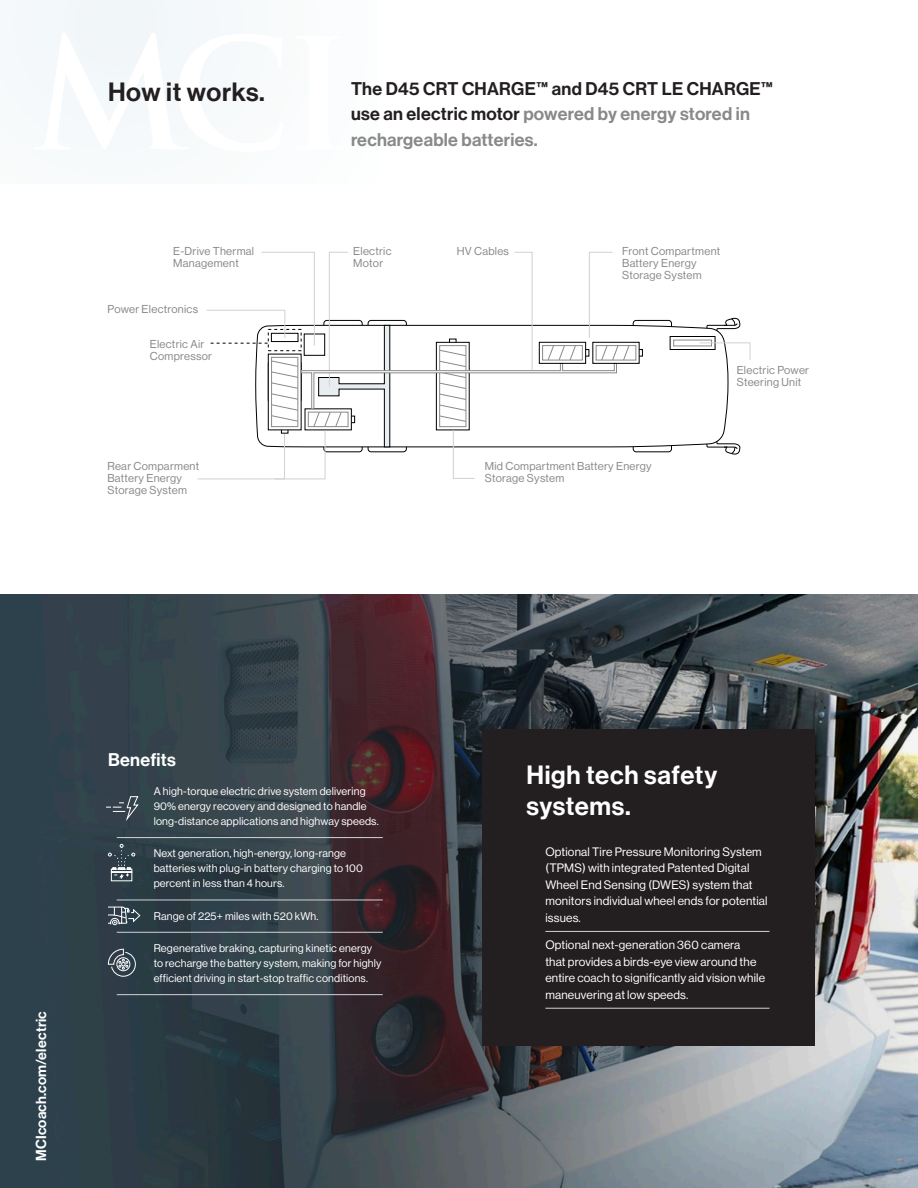
<style>
.page{position:relative;width:918px;height:1188px;background:#fff}
.page>*{position:absolute;margin:0;border:0;box-sizing:border-box;transform-origin:0 0}
.t1{font:25.8px/31px "N Haas Grotesk DS Pro 65 Md";letter-spacing:.025em;color:#fff}
.t2{font:25.8px "N Haas Grotesk DS Pro 65 Md";letter-spacing:.025em;color:#231f20}
.t3{font:18px/25.5px "N Haas Grotesk DS Pro 65 Md";letter-spacing:.015em;color:#231f20}
.t4{font:18px "N Haas Grotesk DS Pro 65 Md";letter-spacing:.015em;color:#fff}
.Side_URL{font:14.25px "N Haas Grotesk DS Pro 65 Md";letter-spacing:.015em;color:#fff}
.t5{font:12px/16.5px "N Haas Grotesk DS Pro 55 Rg";letter-spacing:.015em;color:#fff}
.t6{font:11.25px/12px "N Haas Grotesk DS Pro 55 Rg";letter-spacing:.025em;color:#898989}
.t7{font:10.95px/15px "N Haas Grotesk DS Pro 55 Rg";letter-spacing:.015em;color:#fff}
.s1{color:#8a898a}
</style>
<div class="page">
<svg style="left:13px;top:0;width:206px;height:127px"></svg>
<img style="left:0;top:594px;width:918px;height:594px">
<svg style="left:106px;top:796px;width:33px;height:27px"></svg>
<hr style="left:117px;top:837px;width:266px;height:1px;background:#d2d2d6">
<hr style="left:117px;top:900px;width:266px;height:1px;background:#d2d2d6">
<hr style="left:117px;top:932px;width:266px;height:1px;background:#d2d2d6">
<hr style="left:117px;top:994px;width:266px;height:1px;background:#d2d2d6">
<svg style="left:108px;top:948px;width:28px;height:29px"></svg>
<svg style="left:107px;top:892px;width:34px;height:33px"></svg>
<svg style="left:108px;top:844px;width:27px;height:38px"></svg>
<svg style="left:725px;top:443px;width:16px;height:12px"></svg>
<svg style="left:707px;top:318px;width:34px;height:12px"></svg>
<div style="left:633px;top:320px;width:39px;height:132px;border:1px solid #000;border-radius:3px"></div>
<svg style="left:630px;top:325px;width:99px;height:123px"></svg>
<div style="left:670px;top:336px;width:45px;height:14px;border:1px solid #000"></div>
<div style="left:673px;top:340px;width:39px;height:6px;border:1px solid #898989"></div>
<svg style="left:699px;top:342px;width:52px;height:18px"></svg>
<div style="left:592px;top:342px;width:48px;height:22px;border:1px solid #000"></div>
<div style="left:596px;top:345px;width:40px;height:15px;border:1px solid #898989"></div>
<svg style="left:198px;top:251px;width:432px;height:229px"></svg>
<svg style="left:639px;top:349px;width:4px;height:7px"></svg>
<div style="left:482px;top:729px;width:332px;height:317px;background:#231f20"></div>
<hr style="left:545px;top:931px;width:225px;height:1px;background:#d2d2d6">
<hr style="left:545px;top:1008px;width:225px;height:1px;background:#d2d2d6">
<h2 class="t2" style="left:108px;top:77px;width:158px">How it works.</h2>
<h3 class="t3" style="left:351px;top:76px;width:424px">The D45 CRT CHARGE™ and D45 CRT LE CHARGE™ use an electric motor <span class="s1">powered by energy stored in rechargeable batteries.</span></h3>
<p class="t6" style="left:173px;top:245px;width:82px">E-Drive Thermal<br>Management</p>
<p class="t6" style="left:622px;top:245px;width:100px">Front Compartment<br>Battery Energy<br>Storage System</p>
<p class="t6" style="left:457px;top:245px;width:54px">HV Cables</p>
<p class="t6" style="left:353px;top:245px;width:40px">Electric<br>Motor</p>
<p class="t6" style="left:107px;top:304px;width:92px">Power Electronics</p>
<p class="t6" style="left:150px;top:338px;width:64px">Electric Air<br>Compressor</p>
<p class="t6" style="left:107px;top:460px;width:93px">Rear Comparment<br>Battery Energy<br>Storage System</p>
<p class="t6" style="left:485px;top:460px;width:168px">Mid Compartment Battery Energy<br>Storage System</p>
<p class="t6" style="left:737px;top:364px;width:74px">Electric Power<br>Steering Unit</p>
<p class="Side_URL" style="left:33px;top:1161px;width:151px;rotate:-90deg">MCIcoach.com/electric</p>
<h3 class="t4" style="left:108px;top:750px;width:69px">Benefits</h3>
<p class="t7" style="left:154px;top:784px;width:227px">A high-torque electric drive system delivering<br>90% energy recovery and designed to handle long-distance applications and highway speeds.</p>
<p class="t7" style="left:154px;top:846px;width:211px">Next generation, high-energy, long-range batteries with plug-in battery charging to 100 percent in less than 4 hours.</p>
<p class="t7" style="left:154px;top:909px;width:166px">Range of 225+ miles with 520 kWh.</p>
<p class="t7" style="left:154px;top:941px;width:229px">Regenerative braking, capturing kinetic energy to recharge the battery system, making for highly efficient driving in start-stop traffic conditions.</p>
<h2 class="t1" style="left:526px;top:760px;width:192px">High tech safety systems.</h2>
<p class="t5" style="left:545px;top:843px;width:224px">Optional Tire Pressure Monitoring System (TPMS) with integrated Patented Digital Wheel End Sensing (DWES) system that monitors individual wheel ends for potential issues.</p>
<p class="t5" style="left:545px;top:937px;width:221px">Optional next-generation 360 camera<br>that provides a birds-eye view around the entire coach to significantly aid vision while maneuvering at low speeds.</p>
</div>
